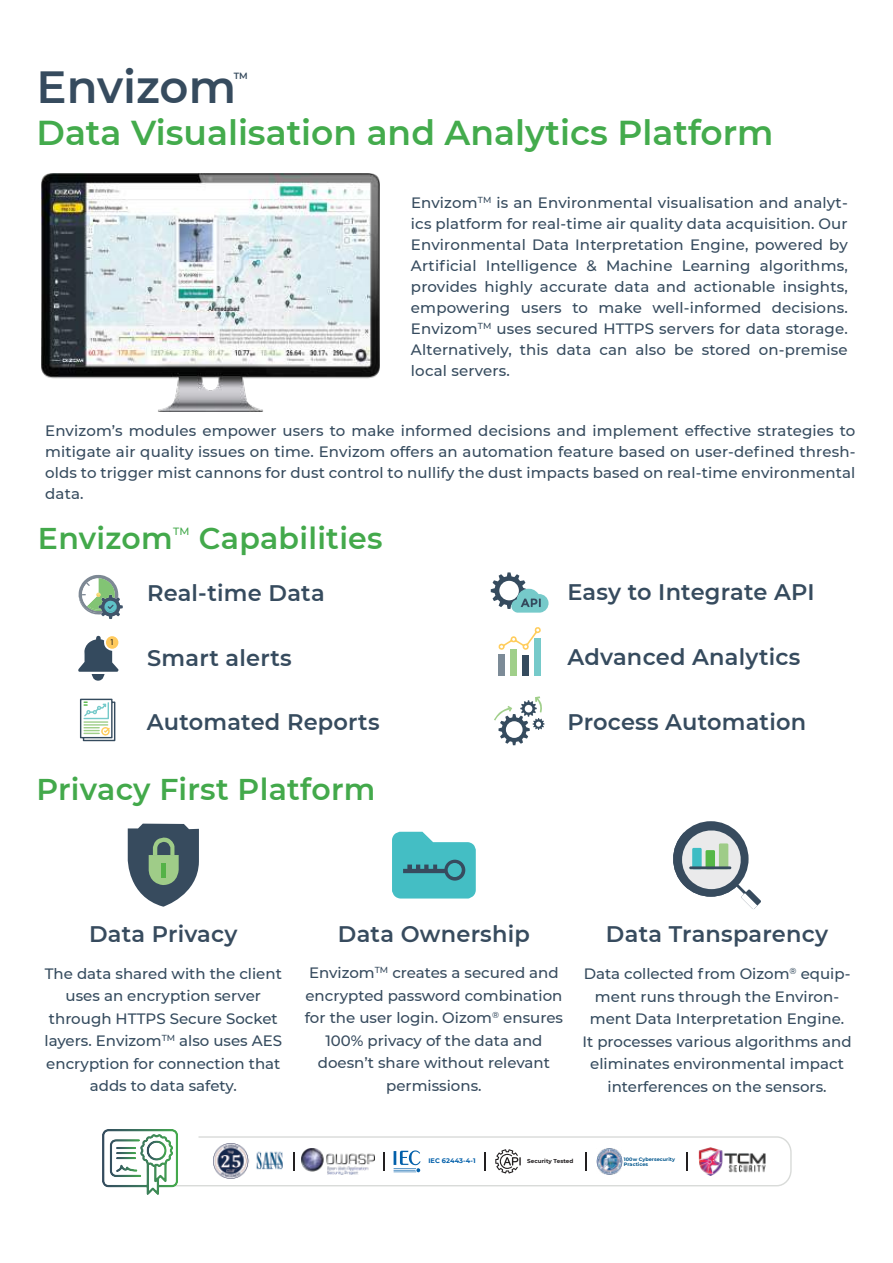
<style>
.page{position:relative;width:893px;height:1263px;background:#fff}
.page>*{position:absolute;margin:0;border:0;box-sizing:border-box;transform-origin:0 0}
.t1{font:600 45px "Montserrat";color:#364b5e}
.t2{font:600 34.5px "Montserrat";color:#43ab4c}
.t3{font:600 30px "Montserrat";letter-spacing:.01em;color:#43a94b}
.t4{font:600 22.5px "Montserrat";letter-spacing:.01em;color:#364b5e}
.t5{font:600 22.5px "Montserrat";letter-spacing:.01em;color:#374b5e}
.t6{font:500 15px/21px "Montserrat";letter-spacing:.01em;color:#364b5e;text-align:justify}
.t7{font:500 15px/22.5px "Montserrat";color:#354b5e;text-align:center}
.t8{font:500 15px/22.5px "Montserrat";color:#374b5e;text-align:center}
.t9{font:500 10.5px "Montserrat";color:#43a94b}
.t10{font:600 9px "Montserrat";color:#364b5e}
.t11{font:9px "Myriad Pro";color:#221f1f}
.t12{font:700 6.6px "Montserrat";letter-spacing:.01em;color:#0360aa}
.t13{font:700 5.7px "Montserrat";letter-spacing:.01em;color:#221f20}
.t14{font:700 4.95px/4.7px "Montserrat";letter-spacing:.01em;color:#00558c}
</style>
<div class="page">
<svg style="left:494px;top:696px;width:50px;height:49px"></svg>
<svg style="left:78px;top:635px;width:41px;height:46px"></svg>
<svg style="left:79px;top:575px;width:44px;height:44px"></svg>
<svg style="left:498px;top:627px;width:43px;height:23px"></svg>
<div style="left:534px;top:638px;width:7px;height:38px;background:#76caca"></div>
<div style="left:522px;top:655px;width:7px;height:21px;background:#354b5e"></div>
<div style="left:498px;top:654px;width:7px;height:22px;background:#7c8b97"></div>
<div style="left:510px;top:649px;width:7px;height:27px;background:#a0cf8a"></div>
<svg style="left:491px;top:572px;width:58px;height:41px"></svg>
<svg style="left:80px;top:699px;width:35px;height:42px"></svg>
<img style="left:42px;top:174px;width:338px;height:237px">
<svg style="left:392px;top:832px;width:84px;height:66px;background:#57bfc5"></svg>
<svg style="left:444px;top:860px;width:21px;height:21px"></svg>
<div style="left:448px;top:863px;width:14px;height:14px;background:#44bec4;border-radius:50%"></div>
<svg style="left:128px;top:824px;width:71px;height:83px"></svg>
<div style="left:161px;top:863px;width:5px;height:14px;background:#54b247"></div>
<svg style="left:673px;top:821px;width:88px;height:88px"></svg>
<div style="left:692px;top:848px;width:10px;height:21px;background:#3ebdc4"></div>
<div style="left:706px;top:850px;width:9px;height:19px;background:#56b747"></div>
<div style="left:719px;top:843px;width:9px;height:26px;background:#9fcc88"></div>
<hr style="left:689px;top:866px;width:42px;height:3px;background:#374b5e">
<svg style="left:178px;top:1136px;width:614px;height:51px"></svg>
<img style="left:102px;top:1129px;width:76px;height:66px">
<img style="left:110px;top:1139px;width:31px;height:38px">
<img style="left:116px;top:1164px;width:22px;height:8px">
<img style="left:116px;top:1147px;width:20px;height:2px">
<img style="left:116px;top:1157px;width:20px;height:2px">
<img style="left:116px;top:1152px;width:20px;height:2px">
<img style="left:146px;top:1140px;width:21px;height:21px">
<h1 class="t1" style="left:37px;top:68px;width:201px">Envizom</h1>
<h2 class="t2" style="left:37px;top:118px;width:738px">Data Visualisation and Analytics Platform</h2>
<p class="t10" style="left:234px;top:72px;width:16px">TM</p>
<p class="t6" style="left:411px;top:192px;width:438px">Envizom<sup>TM</sup> is an Environmental visualisation and analyt&shy;ics platform for real-time air quality data acquisition. Our Environmental Data Interpretation Engine, powered by Artificial Intelligence &amp; Machine Learning algorithms, provides highly accurate data and actionable insights, empowering users to make well-informed decisions.<br>Envizom<sup>TM</sup> uses secured HTTPS servers for data storage.<br>Alternatively, this data can also be stored on-premise local servers.</p>
<p class="t6" style="left:45px;top:420px;width:812px">Envizom’s modules empower users to make informed decisions and implement effective strategies to mitigate air quality issues on time. Envizom offers an automation feature based on user-defined thresh&shy;olds to trigger mist cannons for dust control to nullify the dust impacts based on real-time environmental data.</p>
<h3 class="t3" style="left:38px;top:526px;width:346px">Envizom Capabilities</h3>
<p class="t9" style="left:173px;top:527px;width:18px">TM</p>
<p class="t11" style="left:110px;top:637px;width:6px">1</p>
<h3 class="t4" style="left:147px;top:584px;width:179px">Real-time Data</h3>
<h3 class="t4" style="left:147px;top:648px;width:146px">Smart alerts</h3>
<h3 class="t4" style="left:147px;top:713px;width:234px">Automated Reports</h3>
<h3 class="t3" style="left:37px;top:777px;width:340px">Privacy First Platform</h3>
<h3 class="t4" style="left:567px;top:582px;width:249px">Easy to Integrate API</h3>
<h3 class="t4" style="left:567px;top:647px;width:234px">Advanced Analytics</h3>
<h3 class="t4" style="left:567px;top:712px;width:240px">Process Automation</h3>
<h3 class="t5" style="left:89px;top:925px;width:150px">Data Privacy</h3>
<p class="t7" style="left:44px;top:962px;width:239px">The data shared with the client uses an encryption server through HTTPS Secure Socket layers. Envizom<sup>TM</sup> also uses AES encryption for connection that adds to data safety.</p>
<h3 class="t5" style="left:338px;top:925px;width:194px">Data Ownership</h3>
<p class="t8" style="left:305px;top:961px;width:260px">Envizom<sup>TM</sup> creates a secured and encrypted password combination for the user login. Oizom<sup>Æ</sup> ensures<br>100% privacy of the data and doesn’t share without relevant permissions.</p>
<h3 class="t5" style="left:606px;top:925px;width:224px">Data Transparency</h3>
<p class="t7" style="left:582px;top:962px;width:271px">Data collected from Oizom<sup>Æ</sup> equip&shy;ment runs through the Environ&shy;ment Data Interpretation Engine.<br>It processes various algorithms and eliminates environmental impact interferences on the sensors.</p>
<p class="t12" style="left:428px;top:1158px;width:49px">IEC 62443-4-1</p>
<p class="t13" style="left:527px;top:1158px;width:48px">Security Tested</p>
<p class="t14" style="left:624px;top:1157px;width:53px">100w Cybersecurity<br>Practices</p>
</div>
